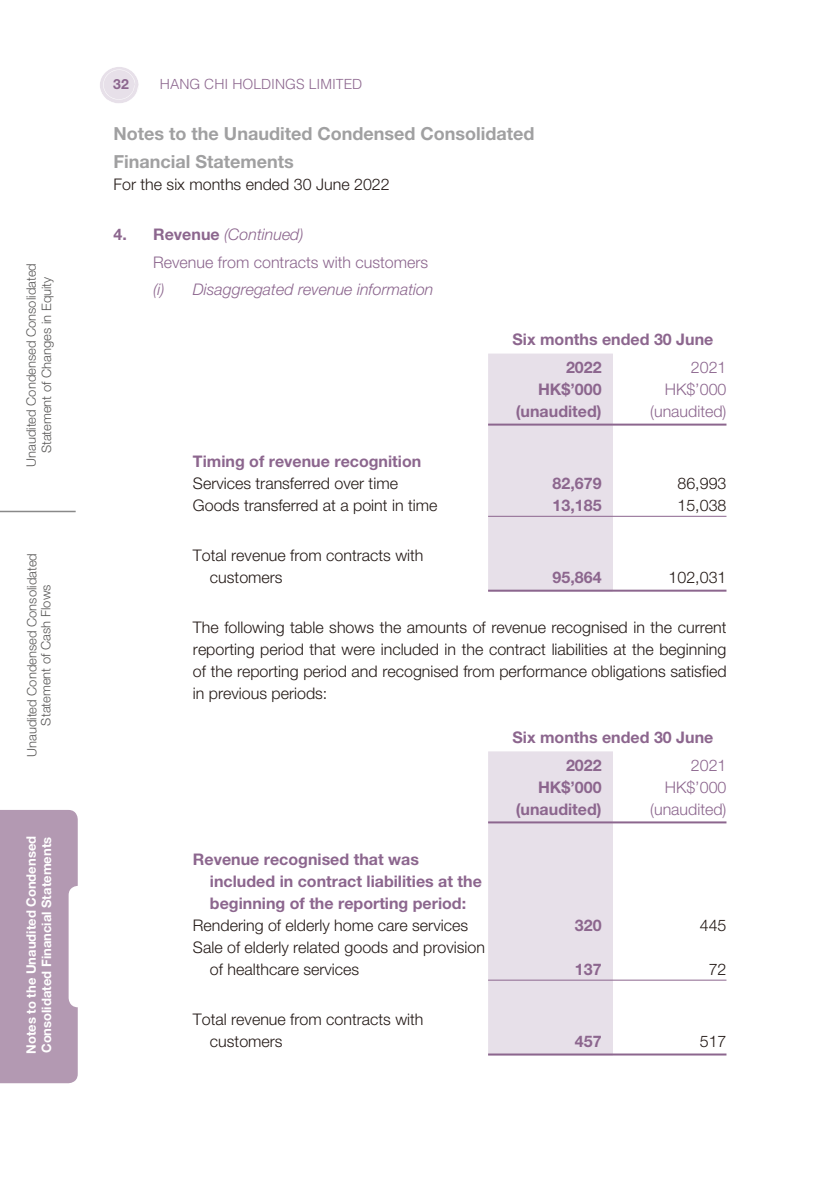
<style>
.page{position:relative;width:840px;height:1191px;background:#fff}
.page>*{position:absolute;margin:0;border:0;box-sizing:border-box;transform-origin:0 0}
.t1{font:700 18px/28px "Helvetica Neue LT Std";color:#a0a0a1}
.t2{font:300 16px/22px "Helvetica Neue LT Std";color:#231916}
.t3{font:700 16px/27.6px "Helvetica Neue LT Std";color:#8c668e}
.t4{font:300 16px/27.6px "Helvetica Neue LT Std";color:#8c668e}
.t5{font:italic 300 16px "Helvetica Neue LT Std";color:#8c668e}
.t6{font:300 14px "Helvetica LT Std";color:#8c668e}
.t7{font:700 14px "Helvetica Neue LT Std";color:#8c668e}
.t8{font:300 13px/14px "Helvetica Neue LT Std";color:#595857;text-align:center}
.t9{font:700 13px/15.6px "Helvetica Neue LT Std";color:#fff}
.s1{font-weight:700}
.s2{font-style:italic}
</style>
<div class="page">
<div style="left:0;top:810px;width:78px;height:273px;background:#b399b2"></div>
<hr style="left:0;top:511px;width:76px;height:1px;background:#898989">
<svg style="left:100px;top:67px;width:39px;height:36px"></svg>
<div style="left:488px;top:353px;width:124px;height:236px;background:#e7e0e9"></div>
<hr style="left:488px;top:423px;width:124px;height:2px;background:#8c668e">
<hr style="left:612px;top:423px;width:114px;height:2px;background:#8c668e">
<hr style="left:488px;top:516px;width:124px;height:1px;background:#8c668e">
<hr style="left:612px;top:516px;width:114px;height:1px;background:#8c668e">
<hr style="left:488px;top:589px;width:124px;height:2px;background:#8c668e">
<hr style="left:612px;top:589px;width:114px;height:2px;background:#8c668e">
<div style="left:488px;top:751px;width:124px;height:302px;background:#e7e0e9"></div>
<hr style="left:488px;top:821px;width:124px;height:2px;background:#8c668e">
<hr style="left:612px;top:821px;width:114px;height:2px;background:#8c668e">
<hr style="left:488px;top:979px;width:124px;height:1px;background:#8c668e">
<hr style="left:612px;top:979px;width:114px;height:1px;background:#8c668e">
<hr style="left:488px;top:1053px;width:124px;height:2px;background:#8c668e">
<hr style="left:612px;top:1053px;width:114px;height:2px;background:#8c668e">
<p class="t8" style="left:23px;top:467px;width:205px;line-height:15.6px;rotate:-90deg">Unaudited Condensed Consolidated<br>Statement of Changes in Equity</p>
<p class="t8" style="left:25px;top:757px;width:205px;rotate:-90deg">Unaudited Condensed Consolidated<br>Statement of Cash Flows</p>
<p class="t9" style="left:23px;top:1054px;width:219px;rotate:-90deg">Notes to the Unaudited Condensed<br>Consolidated Financial Statements</p>
<p class="t7" style="left:113px;top:75px;width:17px">32</p>
<p class="t6" style="left:160px;top:76px;width:204px">HANG CHI HOLDINGS LIMITED</p>
<p class="t1" style="left:113px;top:119px;width:422px">Notes to the Unaudited Condensed Consolidated<br>Financial Statements</p>
<p class="t2" style="left:113px;top:173px;width:277px">For the six months ended 30 June 2022</p>
<p class="t4" style="left:153px;top:220px;width:276px;text-indent:-40px"><span class="s1">4. Revenue</span> <span class="s2">(Continued)<br></span>Revenue from contracts with customers</p>
<p class="t5" style="left:153px;top:280px;width:282px">(i) Disaggregated revenue information</p>
<p class="t3" style="left:565px;top:325px;width:149px;text-indent:-53px">Six months ended 30 June<br>2022</p>
<p class="t4" style="left:690px;top:353px;width:37px">2021</p>
<p class="t3" style="left:538px;top:375px;width:65px">HK$’000</p>
<p class="t4" style="left:664px;top:375px;width:63px">HK$’000</p>
<p class="t3" style="left:515px;top:397px;width:87px">(unaudited)</p>
<p class="t4" style="left:650px;top:397px;width:78px">(unaudited)</p>
<p class="t3" style="left:193px;top:447px;width:230px">Timing of revenue recognition</p>
<p class="t2" style="left:193px;top:472px;width:206px">Services transferred over time</p>
<p class="t3" style="left:552px;top:469px;width:50px">82,679</p>
<p class="t2" style="left:677px;top:472px;width:50px">86,993</p>
<p class="t2" style="left:193px;top:494px;width:246px">Goods transferred at a point in time</p>
<p class="t3" style="left:552px;top:491px;width:50px">13,185</p>
<p class="t2" style="left:677px;top:494px;width:50px">15,038</p>
<p class="t2" style="left:210px;top:544px;width:215px;text-indent:-17px">Total revenue from contracts with customers</p>
<p class="t3" style="left:552px;top:563px;width:50px">95,864</p>
<p class="t2" style="left:668px;top:566px;width:59px">102,031</p>
<p class="t2" style="left:193px;top:616px;width:534px;text-align:justify">The following table shows the amounts of revenue recognised in the current reporting period that were included in the contract liabilities at the beginning of the reporting period and recognised from performance obligations satisfied in previous periods:</p>
<p class="t3" style="left:565px;top:723px;width:149px;text-indent:-53px">Six months ended 30 June<br>2022</p>
<p class="t4" style="left:690px;top:751px;width:37px">2021</p>
<p class="t3" style="left:538px;top:773px;width:65px">HK$’000</p>
<p class="t4" style="left:664px;top:773px;width:63px">HK$’000</p>
<p class="t3" style="left:515px;top:795px;width:87px">(unaudited)</p>
<p class="t4" style="left:650px;top:795px;width:78px">(unaudited)</p>
<p class="t3" style="left:210px;top:847px;width:273px;line-height:22px;text-indent:-17px">Revenue recognised that was included in contract liabilities at the beginning of the reporting period:</p>
<p class="t2" style="left:193px;top:913px;width:276px">Rendering of elderly home care services</p>
<p class="t3" style="left:574px;top:911px;width:28px">320</p>
<p class="t2" style="left:699px;top:913px;width:28px">445</p>
<p class="t2" style="left:210px;top:935px;width:276px;text-indent:-17px">Sale of elderly related goods and provision of healthcare services</p>
<p class="t3" style="left:574px;top:955px;width:28px">137</p>
<p class="t2" style="left:708px;top:957px;width:19px">72</p>
<p class="t2" style="left:210px;top:1007px;width:215px;text-indent:-17px">Total revenue from contracts with customers</p>
<p class="t3" style="left:574px;top:1027px;width:28px">457</p>
<p class="t2" style="left:699px;top:1029px;width:28px">517</p>
</div>
